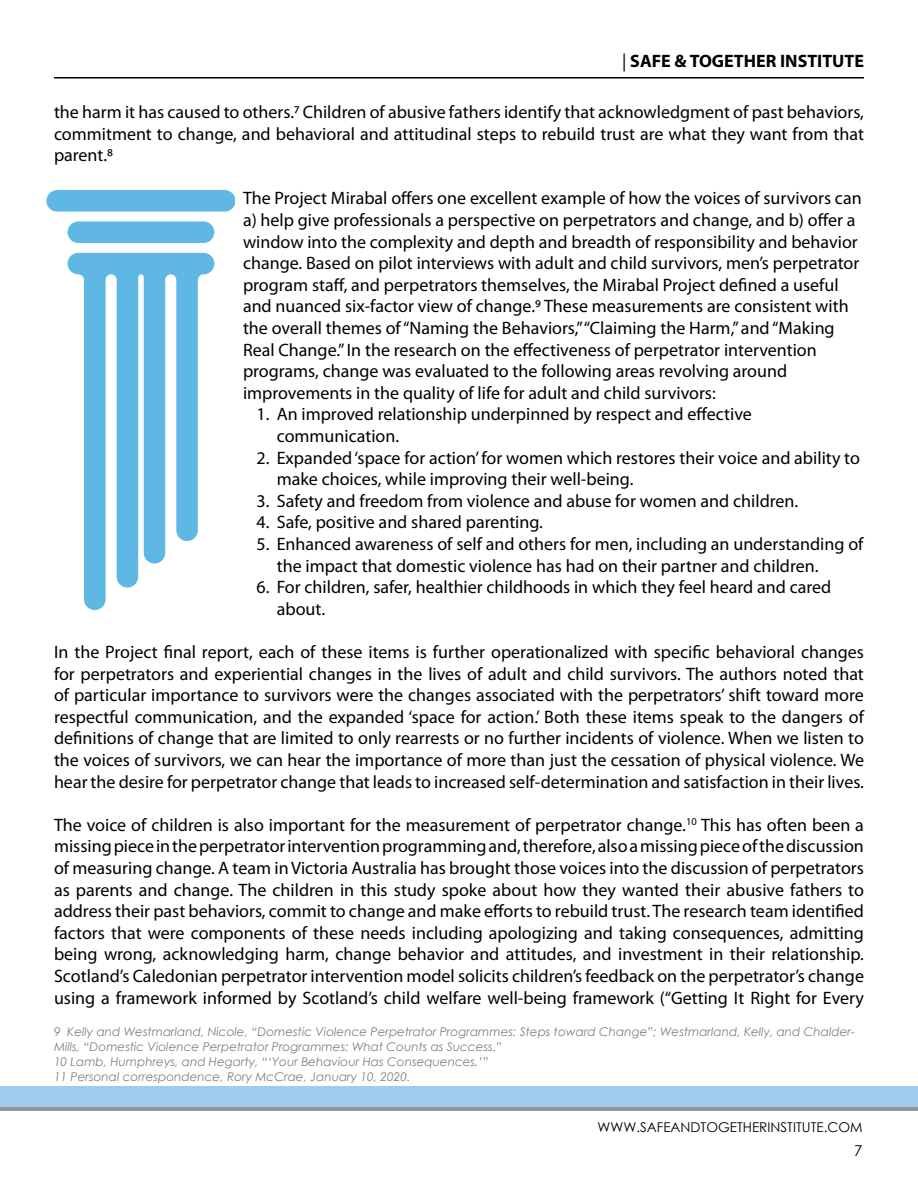
<style>
.page{position:relative;width:918px;height:1188px;background:#fff}
.page>*{position:absolute;margin:0;border:0;box-sizing:border-box;transform-origin:0 0}
.t1{font:18px/21.6px "Myriad Pro";color:#000}
.t2{font:700 18px "Myriad Pro";color:#000}
.t3{font:15px "Century Gothic";color:#000}
.t4{font:13.5px "Century Gothic";color:#000}
.t5{font:italic 12px/15px "Century Gothic";color:#808080}
.s1{font-weight:400}
</style>
<div class="page">
<hr style="left:54px;top:77px;width:810px;height:2px;background:#000">
<div style="left:0;top:1091px;width:918px;height:20px;background:#939598"></div>
<div style="left:0;top:1086px;width:918px;height:21px;background:#9fcbed"></div>
<div style="left:46px;top:190px;width:189px;height:22px;background:#5fb7e3;border-radius:11px"></div>
<div style="left:68px;top:221px;width:146px;height:22px;background:#5fb7e3;border-radius:11px"></div>
<svg style="left:68px;top:253px;width:146px;height:357px;fill:#5fb7e3"></svg>
<p class="t2" style="left:622px;top:50px;width:243px"><span class="s1">|</span> SAFE &amp; TOGETHER INSTITUTE</p>
<p class="t1" style="left:54px;top:101px;width:812px;text-align:justify">the harm it has caused to others.7 Children of abusive fathers identify that acknowledgment of past behaviors, commitment to change, and behavioral and attitudinal steps to rebuild trust are what they want from that parent.8</p>
<p class="t1" style="left:243px;top:187px;width:620px">The Project Mirabal offers one excellent example of how the voices of survivors can a) help give professionals a perspective on perpetrators and change, and b) offer a window into the complexity and depth and breadth of responsibility and behavior change. Based on pilot interviews with adult and child survivors, men’s perpetrator program staff, and perpetrators themselves, the Mirabal Project defined a useful and nuanced six-factor view of change.9 These measurements are consistent with the overall themes of “Naming the Behaviors,” “Claiming the Harm,” and “Making Real Change.” In the research on the effectiveness of perpetrator intervention programs, change was evaluated to the following areas revolving around improvements in the quality of life for adult and child survivors:</p>
<p class="t1" style="left:277px;top:403px;width:477px;text-indent:-20px">1. An improved relationship underpinned by respect and effective communication.</p>
<p class="t1" style="left:277px;top:446px;width:585px;text-indent:-20px">2. Expanded ‘space for action’ for women which restores their voice and ability to make choices, while improving their well-being.</p>
<p class="t1" style="left:256px;top:490px;width:543px">3. Safety and freedom from violence and abuse for women and children.</p>
<p class="t1" style="left:256px;top:511px;width:288px">4. Safe, positive and shared parenting.</p>
<p class="t1" style="left:277px;top:533px;width:588px;text-indent:-20px">5. Enhanced awareness of self and others for men, including an understanding of the impact that domestic violence has had on their partner and children.</p>
<p class="t1" style="left:277px;top:576px;width:556px;text-indent:-20px">6. For children, safer, healthier childhoods in which they feel heard and cared about.</p>
<p class="t1" style="left:54px;top:641px;width:812px;text-align:justify">In the Project final report, each of these items is further operationalized with specific behavioral changes for perpetrators and experiential changes in the lives of adult and child survivors. The authors noted that of particular importance to survivors were the changes associated with the perpetrators’ shift toward more respectful communication, and the expanded ‘space for action.’ Both these items speak to the dangers of definitions of change that are limited to only rearrests or no further incidents of violence. When we listen to the voices of survivors, we can hear the importance of more than just the cessation of physical violence. We hear the desire for perpetrator change that leads to increased self-determination and satisfaction in their lives.</p>
<p class="t1" style="left:54px;top:814px;width:812px;text-align:justify">The voice of children is also important for the measurement of perpetrator change.<sup>10</sup> This has often been a missing piece in the perpetrator intervention programming and, therefore, also a missing piece of the discussion of measuring change. A team in Victoria Australia has brought those voices into the discussion of perpetrators as parents and change. The children in this study spoke about how they wanted their abusive fathers to address their past behaviors, commit to change and make efforts to rebuild trust. The research team identified factors that were components of these needs including apologizing and taking consequences, admitting being wrong, acknowledging harm, change behavior and attitudes, and investment in their relationship.<br>Scotland’s Caledonian perpetrator intervention model solicits children’s feedback on the perpetrator’s change using a framework informed by Scotland’s child welfare well-being framework (“Getting It Right for Every</p>
<p class="t5" style="left:54px;top:1024px;width:803px">9 Kelly and Westmarland, Nicole, “Domestic Violence Perpetrator Programmes: Steps toward Change”; Westmarland, Kelly, and Chalder-Mills, “Domestic Violence Perpetrator Programmes: What Counts as Success.”<br>10 Lamb, Humphreys, and Hegarty, “‘Your Behaviour Has Consequences.’”<br>11 Personal correspondence, Rory McCrae, January 10, 2020.</p>
<p class="t4" style="left:597px;top:1118px;width:267px">WWW.SAFEANDTOGETHERINSTITUTE.COM</p>
<p class="t3" style="left:854px;top:1140px;width:10px">7</p>
</div>
